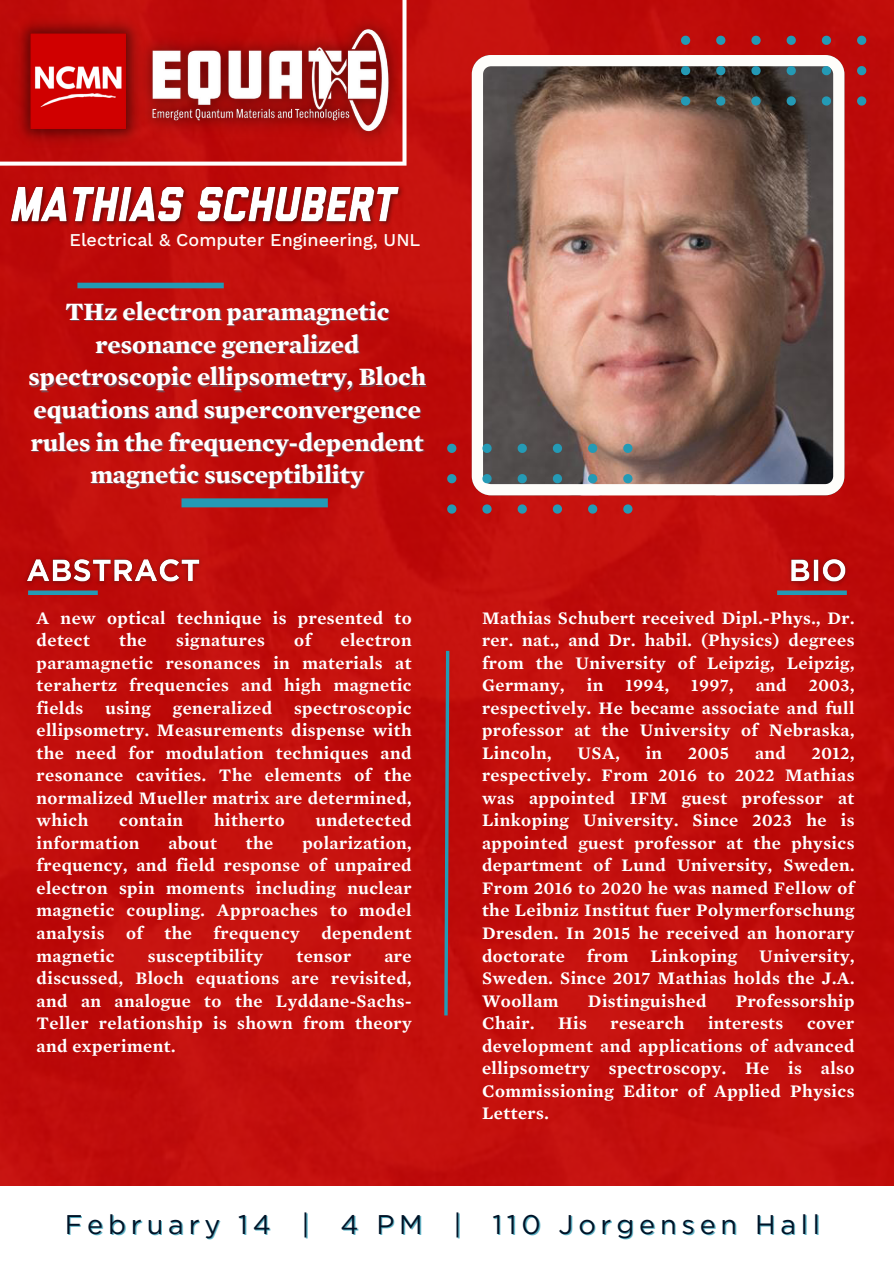
<style>
.page{position:relative;width:894px;height:1264px;background:#fff}
.page>*{position:absolute;margin:0;border:0;box-sizing:border-box;transform-origin:0 0}
.t1{font:27px "Gotham";letter-spacing:.18em;color:#001226}
.t2{font:700 25.5px "Mercury Text G2";color:#fff}
.t3{font:600 18px/22.5px "Mercury Text G2";letter-spacing:.025em;color:#fff;text-align:justify}
.t4{font:500 18px "Work Sans";color:#fefdfa}
.s1{color:rgb(36 154 181/.75)}
</style>
<div class="page">
<div style="left:0;top:0;width:893px;height:1186px;background:#c10e0c"></div>
<svg style="left:0;top:0;width:406px;height:166px;fill:#bf0b0a"></svg>
<div style="left:77px;top:283px;width:147px;height:5px;background:#249ab5"></div>
<svg style="left:442px;top:647px;width:9px;height:371px"></svg>
<img style="left:12px;top:14px;width:121px;height:133px">
<img style="left:133px;top:10px;width:274px;height:141px">
<div style="left:28px;top:590px;width:70px;height:5px;background:#249ab5"></div>
<img style="left:19px;top:551px;width:189px;height:41px">
<div style="left:777px;top:590px;width:69px;height:5px;background:#249ab5"></div>
<img style="left:782px;top:551px;width:72px;height:41px">
<div style="left:181px;top:498px;width:147px;height:9px;background:#249ab5"></div>
<svg style="left:471px;top:55px;width:373px;height:440px"></svg>
<svg style="left:680px;top:36px;width:10px;height:9px"></svg>
<svg style="left:716px;top:36px;width:9px;height:9px"></svg>
<svg style="left:751px;top:36px;width:9px;height:9px"></svg>
<svg style="left:786px;top:36px;width:9px;height:9px"></svg>
<svg style="left:821px;top:36px;width:9px;height:9px"></svg>
<svg style="left:856px;top:36px;width:10px;height:9px"></svg>
<svg style="left:680px;top:66px;width:10px;height:9px"></svg>
<svg style="left:716px;top:66px;width:9px;height:9px"></svg>
<svg style="left:751px;top:66px;width:9px;height:9px"></svg>
<svg style="left:786px;top:66px;width:9px;height:9px"></svg>
<svg style="left:821px;top:66px;width:9px;height:9px"></svg>
<svg style="left:856px;top:66px;width:10px;height:9px"></svg>
<svg style="left:680px;top:96px;width:10px;height:9px"></svg>
<svg style="left:716px;top:96px;width:9px;height:9px"></svg>
<svg style="left:751px;top:96px;width:9px;height:9px"></svg>
<svg style="left:786px;top:96px;width:9px;height:9px"></svg>
<svg style="left:821px;top:96px;width:9px;height:9px"></svg>
<svg style="left:856px;top:96px;width:10px;height:9px"></svg>
<svg style="left:447px;top:444px;width:9px;height:9px"></svg>
<svg style="left:482px;top:444px;width:9px;height:9px"></svg>
<svg style="left:517px;top:444px;width:9px;height:9px"></svg>
<svg style="left:552px;top:444px;width:10px;height:9px"></svg>
<svg style="left:588px;top:444px;width:9px;height:9px"></svg>
<svg style="left:623px;top:444px;width:9px;height:9px"></svg>
<svg style="left:447px;top:474px;width:9px;height:9px"></svg>
<svg style="left:482px;top:474px;width:9px;height:9px"></svg>
<svg style="left:517px;top:474px;width:9px;height:9px"></svg>
<svg style="left:552px;top:474px;width:10px;height:9px"></svg>
<svg style="left:588px;top:474px;width:9px;height:9px"></svg>
<svg style="left:623px;top:474px;width:9px;height:9px"></svg>
<svg style="left:447px;top:504px;width:9px;height:9px"></svg>
<svg style="left:482px;top:504px;width:9px;height:9px"></svg>
<svg style="left:517px;top:504px;width:9px;height:9px"></svg>
<svg style="left:552px;top:504px;width:10px;height:9px"></svg>
<svg style="left:588px;top:504px;width:9px;height:9px"></svg>
<svg style="left:623px;top:504px;width:9px;height:9px"></svg>
<img style="left:5px;top:181px;width:403px;height:49px">
<p class="t4" style="left:70px;top:229px;width:352px">Electrical &amp; Computer Engineering, UNL</p>
<h4 class="t2" style="left:65px;top:301px;width:325px">THz electron paramagnetic</h4>
<h3 class="t2" style="left:95px;top:334px;width:265px">resonance generalized</h3>
<p class="t2" style="left:29px;top:366px;width:399px">spectroscopic ellipsometry, Bloch</p>
<p class="t2" style="left:34px;top:399px;width:389px">equations and superconvergence</p>
<p class="t2" style="left:31px;top:431px;width:394px">rules in the frequency-dependent</p>
<p class="t2" style="left:90px;top:464px;width:275px">magnetic susceptibility</p>
<p class="t3" style="left:37px;top:607px;width:376px">A new optical technique is presented to detect</p>
<p class="t3" style="left:37px;top:629px;width:376px;text-indent:304px">electron paramagnetic resonances in materials at terahertz frequencies and high magnetic fields using generalized spectroscopic ellipsometry. Measurements dispense with the need for modulation techniques and resonance cavities. The elements of the normalized Mueller matrix are determined, which</p>
<p class="t3" style="left:119px;top:629px;width:29px">the</p>
<p class="t3" style="left:176px;top:629px;width:90px">signatures</p>
<p class="t3" style="left:294px;top:629px;width:18px">of</p>
<p class="t3" style="left:119px;top:809px;width:65px">contain</p>
<p class="t3" style="left:214px;top:809px;width:72px">hitherto</p>
<p class="t3" style="left:316px;top:809px;width:97px">undetected</p>
<p class="t3" style="left:37px;top:832px;width:104px">information</p>
<p class="t3" style="left:168px;top:832px;width:50px">about</p>
<p class="t3" style="left:246px;top:832px;width:29px">the</p>
<p class="t3" style="left:37px;top:832px;width:376px;text-indent:266px">polarization, frequency, and field response of unpaired electron spin moments including nuclear magnetic coupling. Approaches to model analysis of the frequency dependent magnetic</p>
<p class="t3" style="left:148px;top:944px;width:117px">susceptibility</p>
<p class="t3" style="left:296px;top:944px;width:56px">tensor</p>
<p class="t3" style="left:37px;top:944px;width:376px;text-indent:348px">are discussed, Bloch equations are revisited, and an analogue to the Lyddane-Sachs-Teller relationship is shown from theory and experiment.</p>
<p class="t3" style="left:482px;top:607px;width:374px">Mathias Schubert received Dipl.-Phys., Dr. rer. nat., and Dr. habil. (Physics) degrees from the University of Leipzig, Leipzig, Germany, in 1994, 1997, and 2003, respectively. He became associate and full professor at the University of Nebraska, Lincoln,</p>
<p class="t3" style="left:577px;top:742px;width:44px">USA,</p>
<p class="t3" style="left:645px;top:742px;width:18px">in</p>
<p class="t3" style="left:688px;top:742px;width:42px">2005</p>
<p class="t3" style="left:754px;top:742px;width:32px">and</p>
<p class="t3" style="left:482px;top:742px;width:374px;text-indent:330px">2012, respectively. From 2016 to 2022 Mathias was appointed IFM guest professor at Linkoping University. Since 2023 he is appointed guest professor at the physics department of Lund University, Sweden.<br>From 2016 to 2020 he was named Fellow of the Leibniz Institut fuer Polymerforschung Dresden. In 2015 he received an honorary doctorate from Linkoping University, Sweden. Since 2017 Mathias holds the J.A.<br>Woollam</p>
<p class="t3" style="left:587px;top:989px;width:120px">Distinguished</p>
<p class="t3" style="left:735px;top:989px;width:120px">Professorship</p>
<p class="t3" style="left:482px;top:1012px;width:54px">Chair.</p>
<p class="t3" style="left:558px;top:1012px;width:30px">His</p>
<p class="t3" style="left:610px;top:1012px;width:75px">research</p>
<p class="t3" style="left:707px;top:1012px;width:77px">interests</p>
<p class="t3" style="left:482px;top:1012px;width:374px;text-indent:325px">cover development and applications of advanced ellipsometry spectroscopy. He is also Commissioning Editor of Applied Physics Letters.</p>
<h1 class="t1" style="left:65px;top:1212px;width:756px">February 14 | <span class="s1">4 PM</span> | 110 Jorgensen Hall</h1>
</div>
